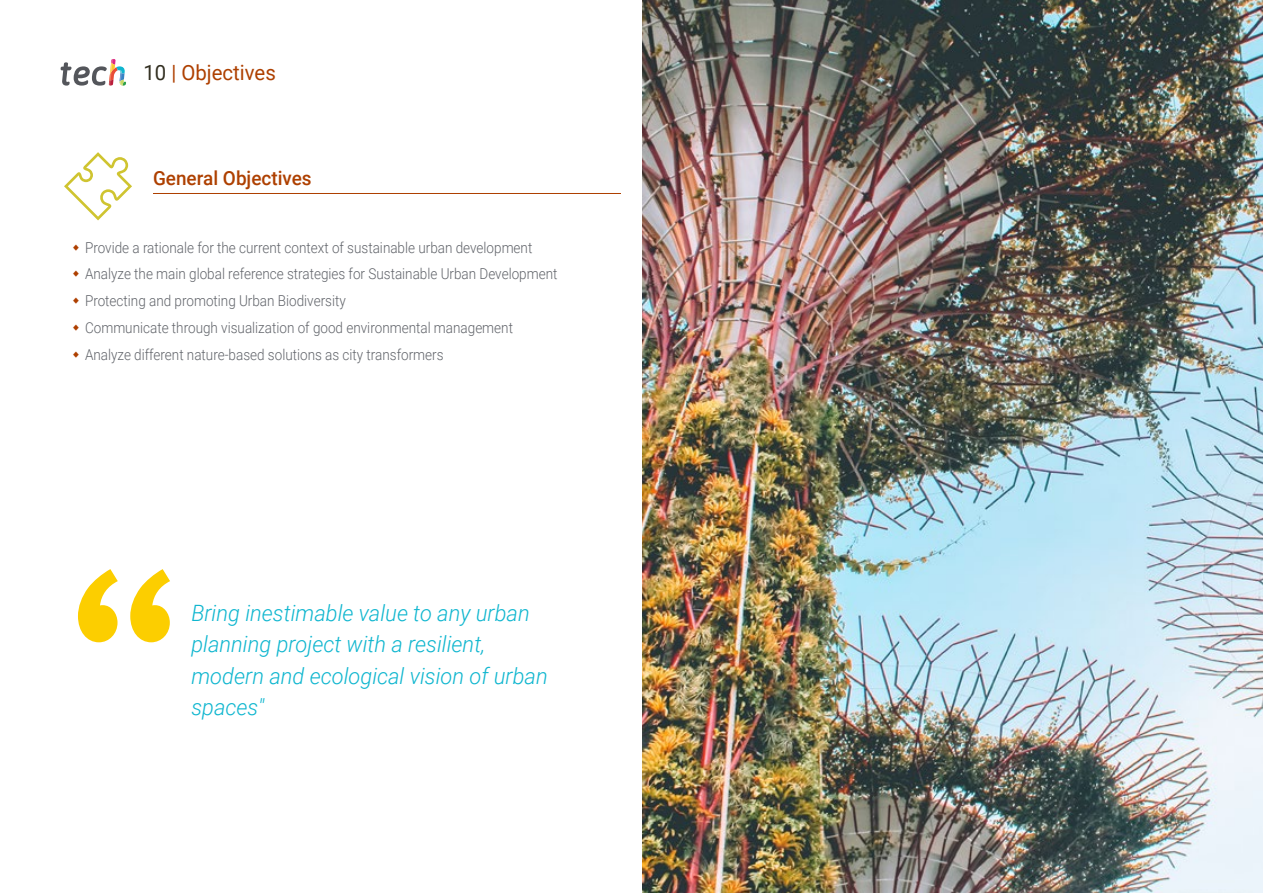
<style>
.page{position:relative;width:1263px;height:893px;background:#fff}
.page>*{position:absolute;margin:0;border:0;box-sizing:border-box;transform-origin:0 0}
.t1{font:italic 300 22.5px/31.5px "Roboto";color:#0fb6cf}
.t2{font:21px "Roboto";color:#ae4000}
.t3{font:500 19.5px "Roboto";color:#ae4000}
.t4{font:300 15px/26.7px "Roboto";color:#61646a;scale:.9 1}
.s1{color:#312e20}
</style>
<div class="page">
<hr style="left:153px;top:193px;width:468px;height:1px;background:#ae4000">
<svg style="left:64px;top:152px;width:68px;height:68px"></svg>
<svg style="left:61px;top:59px;width:65px;height:27px"></svg>
<svg style="left:78px;top:569px;width:92px;height:73px"></svg>
<img style="left:642px;top:0;width:621px;height:893px">
<h2 class="t2" style="left:144px;top:57px;width:134px"><span class="s1">10</span> | Objectives</h2>
<h3 class="t3" style="left:153px;top:165px;width:160px">General Objectives</h3>
<p class="t4" style="left:85px;top:233px;width:526px">Provide a rationale for the current context of sustainable urban development Analyze the main global reference strategies for Sustainable Urban Development Protecting and promoting Urban Biodiversity<br>Communicate through visualization of good environmental management Analyze different nature-based solutions as city transformers</p>
<h1 class="t1" style="left:191px;top:596px;width:358px">Bring inestimable value to any urban planning project with a resilient, modern and ecological vision of urban spaces"</h1>
</div>
